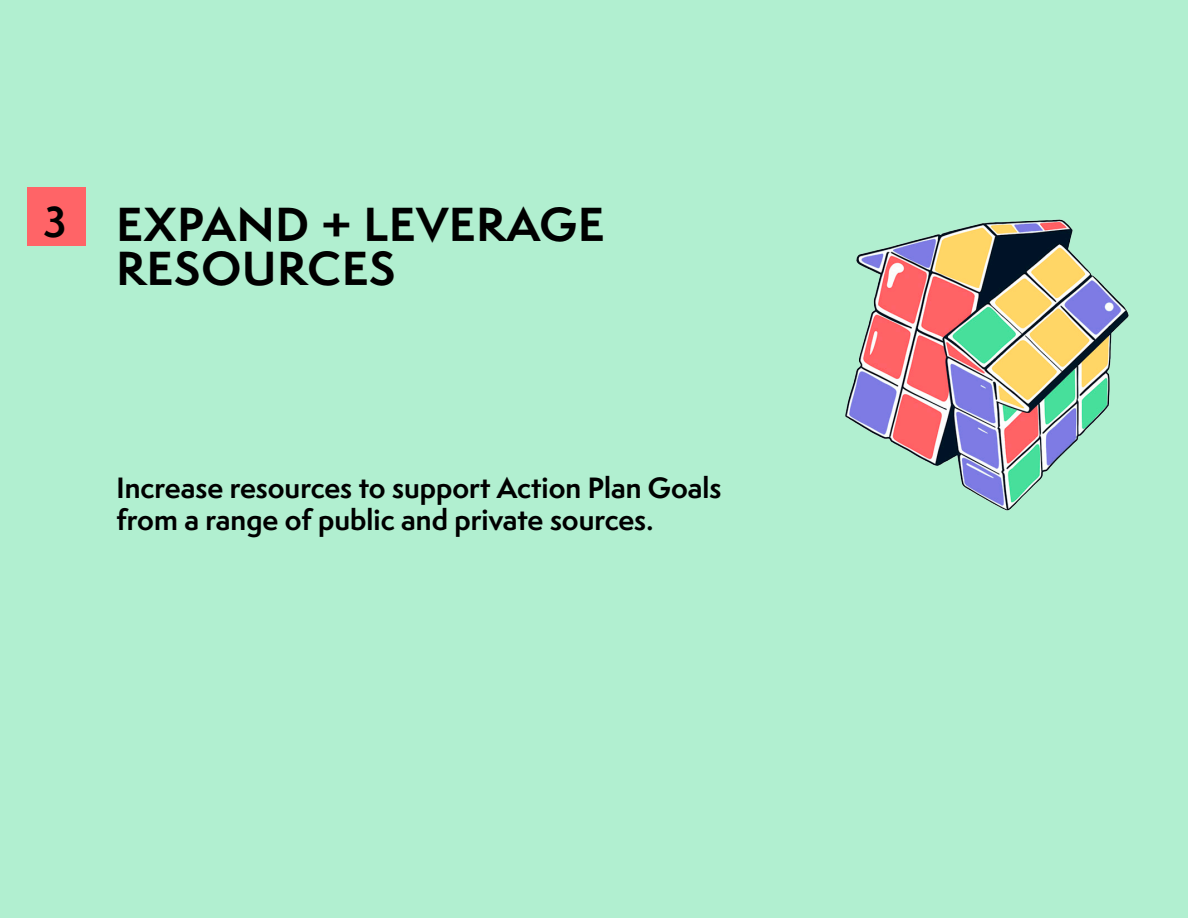
<style>
.page{position:relative;width:1188px;height:918px;background:#b1efd0}
.page>*{position:absolute;margin:0;border:0;box-sizing:border-box;transform-origin:0 0}
.t1{font:700 43.95px/44px "Semplicita Pro";letter-spacing:.02em;color:#000}
.t2{font:700 40.35px "Semplicita Pro";color:#000}
.t3{font:700 27px/32.4px "Semplicita Pro";color:#000}
</style>
<div class="page">
<div style="left:27px;top:187px;width:58px;height:58px;background:#ff6467"></div>
<img style="left:845px;top:219px;width:284px;height:292px">
<p class="t2" style="left:44px;top:191px;width:24px">3</p>
<p class="t1" style="left:117px;top:202px;width:489px">EXPAND + LEVERAGE<br>RESOURCES</p>
<p class="t3" style="left:117px;top:471px;width:606px">Increase resources to support Action Plan Goals from a range of public and private sources.</p>
</div>
